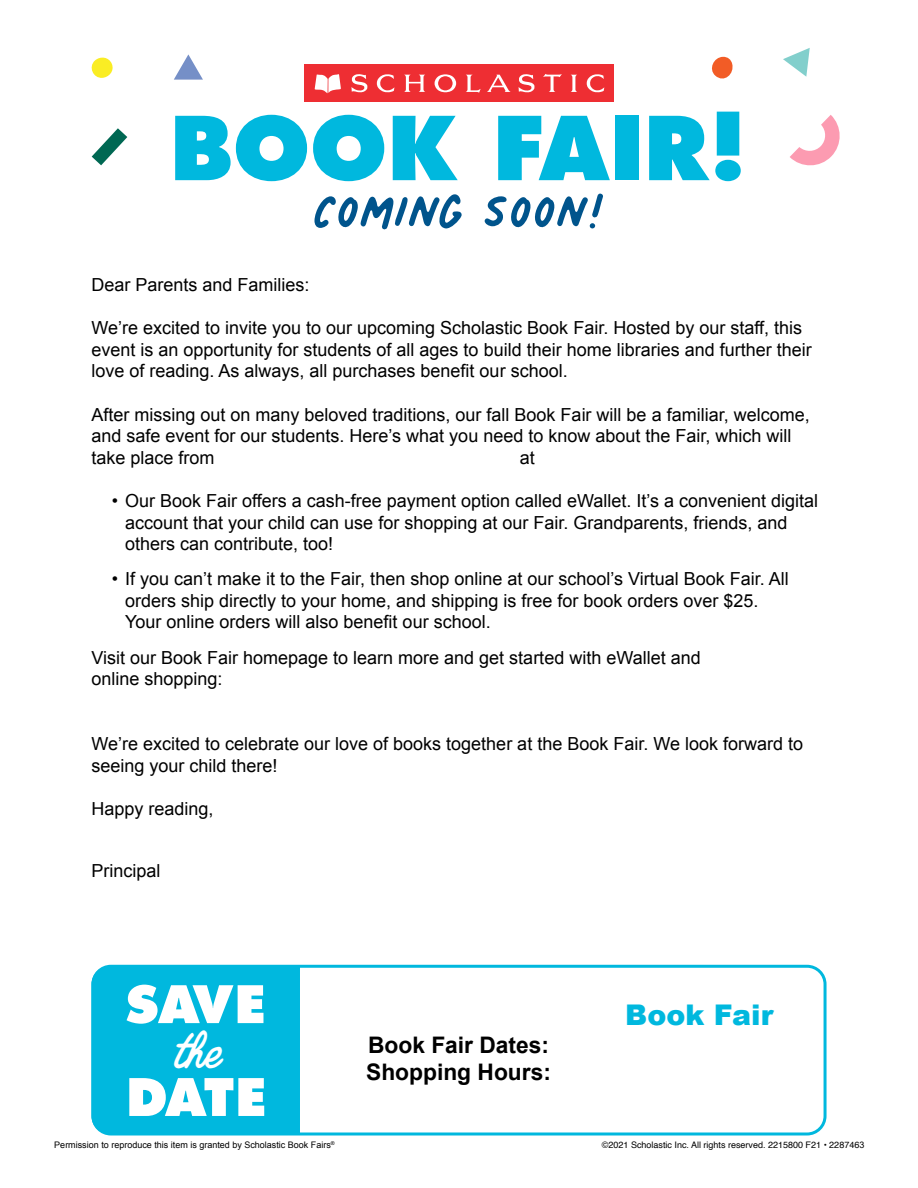
<style>
.page{position:relative;width:918px;height:1188px;background:#fff}
.page>*{position:absolute;margin:0;border:0;box-sizing:border-box;transform-origin:0 0}
.t1{font:97.5px "Palmer Lake Print";color:#00548c}
.t2{font:800 85.35px "Futura Std";color:#00b8de}
.t3{font:800 50.25px/92.8px "Futura Std";letter-spacing:-.03em;color:#fff}
.t4{font:40.05px "Quimby Gubernatorial";color:#fff}
.t5{font:900 28.5px "Arial";color:#00b8de}
.t6{font:700 22.8px/27.3px "Arial";color:#000}
.t7{font:18px/21.6px "Arial";color:#000}
.t8{font:9px "Arial";color:#000}
.t9{font:9px "Helvetica";color:#000}
.t10{font:5.25px "Arial";color:#000}
.s1{font-style:inherit}
.s2{font-family:"Arial"}
</style>
<div class="page">
<div style="left:304px;top:64px;width:310px;height:38px;background:#ee2e33"></div>
<svg style="left:315px;top:74px;width:26px;height:19px"></svg>
<svg style="left:352px;top:74px;width:16px;height:19px"></svg>
<svg style="left:376px;top:74px;width:18px;height:18px"></svg>
<svg style="left:404px;top:75px;width:21px;height:17px"></svg>
<svg style="left:466px;top:75px;width:15px;height:18px"></svg>
<svg style="left:519px;top:74px;width:16px;height:19px"></svg>
<svg style="left:543px;top:74px;width:19px;height:18px"></svg>
<svg style="left:571px;top:75px;width:6px;height:17px"></svg>
<svg style="left:586px;top:74px;width:18px;height:18px"></svg>
<svg style="left:435px;top:74px;width:21px;height:18px"></svg>
<svg style="left:487px;top:75px;width:24px;height:17px"></svg>
<svg style="left:91px;top:57px;width:22px;height:21px"></svg>
<svg style="left:174px;top:54px;width:29px;height:26px"></svg>
<svg style="left:92px;top:128px;width:35px;height:37px"></svg>
<svg style="left:790px;top:115px;width:50px;height:51px"></svg>
<svg style="left:712px;top:57px;width:21px;height:22px"></svg>
<svg style="left:783px;top:48px;width:27px;height:29px"></svg>
<div style="left:95px;top:969px;width:205px;height:163px;background:#00b8de"></div>
<div style="left:91px;top:965px;width:736px;height:171px;border:3px solid #00b8de;border-radius:18px"></div>
<h2 class="t2" style="left:170px;top:94px;width:579px">BOOK FAIR!</h2>
<h1 class="t1" style="left:314px;top:161px;width:292px">Coming Soon!</h1>
<p class="t7" style="left:91px;top:274px;width:220px">Dear Parents and Families:</p>
<p class="t7" style="left:91px;top:317px;width:722px">We’re excited to invite you to our upcoming Scholastic Book Fair. Hosted by our staff, this event is an opportunity for students of all ages to build their home libraries and further their love of reading. As always, all purchases benefit our school.</p>
<p class="t7" style="left:91px;top:404px;width:720px">After missing out on many beloved traditions, our fall Book Fair will be a familiar, welcome, and safe event for our students. Here’s what you need to know about the Fair, which will take place from</p>
<p class="t7" style="left:520px;top:447px;width:17px">at</p>
<p class="t7" style="left:125px;top:490px;width:694px;text-indent:-14px">• Our Book Fair offers a cash-free payment option called eWallet. It’s a convenient digital account that your child can use for shopping at our Fair. Grandparents, friends, and others can contribute, too!</p>
<p class="t7" style="left:125px;top:568px;width:665px;text-indent:-14px">• If you can’t make it to the Fair, then shop online at our school’s Virtual Book Fair. All orders ship directly to your home, and shipping is free for book orders over $25.<br>Your online orders will also benefit our school.</p>
<p class="t7" style="left:91px;top:647px;width:611px">Visit our Book Fair homepage to learn more and get started with eWallet and online shopping:</p>
<p class="t7" style="left:91px;top:733px;width:713px">We’re excited to celebrate our love of books together at the Book Fair. We look forward to seeing your child there!</p>
<p class="t7" style="left:91px;top:798px;width:124px">Happy reading,</p>
<p class="t7" style="left:91px;top:860px;width:71px">Principa<span class="s1">l</span></p>
<h3 class="t3" style="left:125px;top:958px;width:143px">SAVE<br>DATE</h3>
<h3 class="t4" style="left:173px;top:1030px;width:48px">the</h3>
<p class="t6" style="left:366px;top:1032px;width:186px">Book Fair Dates:<br>Shopping Hours:</p>
<h3 class="t5" style="left:625px;top:994px;width:150px">Book Fair</h3>
<p class="t10" style="left:331px;top:1140px;width:5px">®</p>
<p class="t8" style="left:54px;top:1139px;width:278px">Permission to reproduce this item is granted by Scholastic Book Fairs</p>
<p class="t9" style="left:602px;top:1138px;width:264px">©2021 Scholastic Inc. All rights reserved. 2215800 F21 • 228746<span class="s2">3</span></p>
</div>
